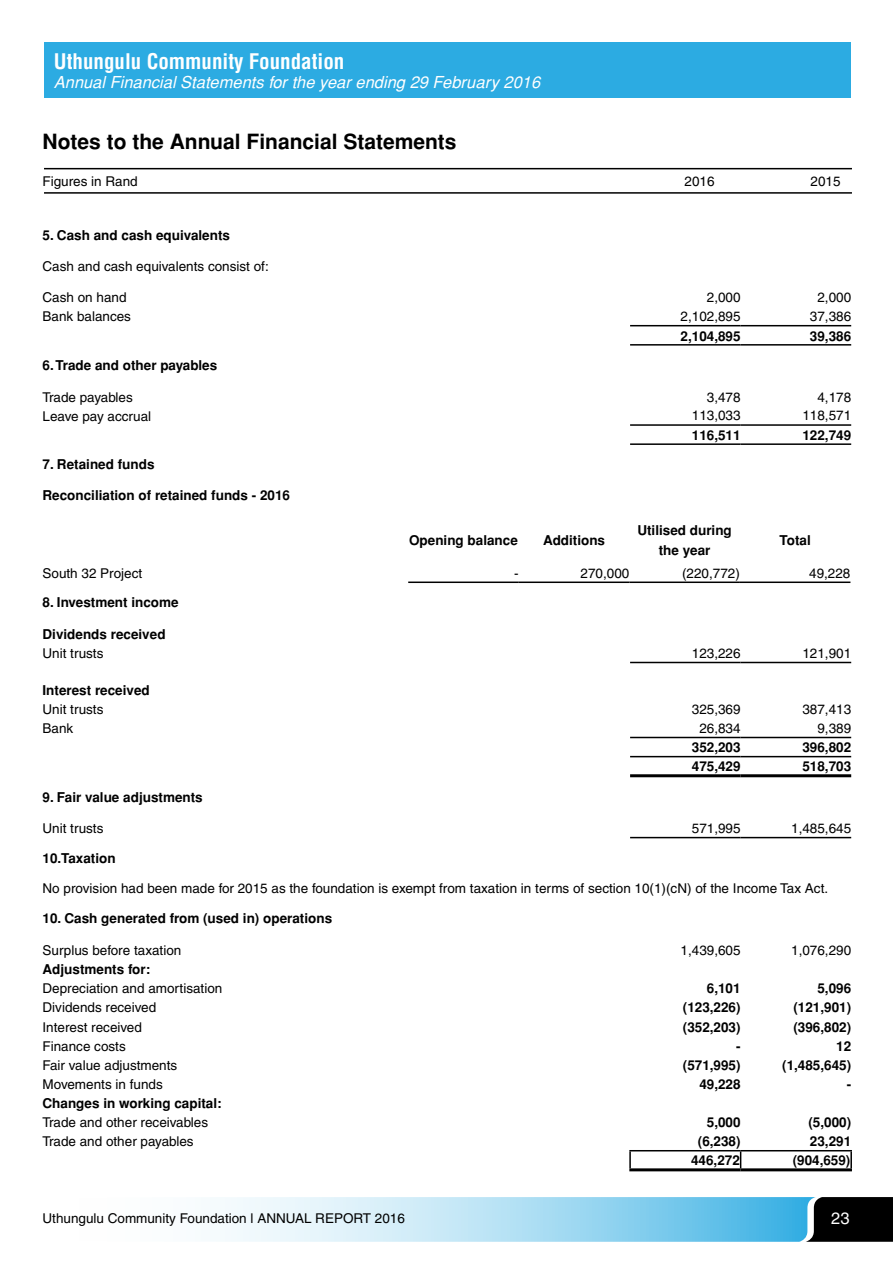
<style>
.page{position:relative;width:893px;height:1263px;background:#fff}
.page>*{position:absolute;margin:0;border:0;box-sizing:border-box;transform-origin:0 0}
.t1{font:700 21px "Helvetica";color:#000}
.t2{font:700 condensed 21px "Helvetica";color:#fff}
.t3{font:italic 16.5px "Helvetica";color:#fff}
.t4{font:16.5px "Helvetica";color:#fff}
.t5{font:13.5px "Helvetica";color:#000}
.t6{font:700 13.5px/19.5px "Helvetica";color:#000;text-align:center}
</style>
<div class="page">
<svg style="left:225px;top:1197px;width:668px;height:45px;background:#95c2d6"></svg>
<div style="left:44px;top:43px;width:806px;height:55px;background:#2cabe2"></div>
<hr style="left:630px;top:325px;width:111px;height:1px;background:#000">
<hr style="left:741px;top:325px;width:110px;height:1px;background:#000">
<hr style="left:630px;top:344px;width:111px;height:2px;background:#000">
<hr style="left:741px;top:344px;width:110px;height:2px;background:#000">
<hr style="left:630px;top:424px;width:111px;height:2px;background:#000">
<hr style="left:741px;top:424px;width:110px;height:2px;background:#000">
<hr style="left:630px;top:443px;width:111px;height:2px;background:#000">
<hr style="left:741px;top:443px;width:110px;height:2px;background:#000">
<hr style="left:408px;top:581px;width:111px;height:2px;background:#000">
<hr style="left:519px;top:581px;width:110px;height:2px;background:#000">
<hr style="left:629px;top:581px;width:111px;height:2px;background:#000">
<hr style="left:740px;top:581px;width:110px;height:2px;background:#000">
<hr style="left:630px;top:662px;width:111px;height:1px;background:#000">
<hr style="left:741px;top:662px;width:110px;height:1px;background:#000">
<hr style="left:630px;top:737px;width:111px;height:1px;background:#000">
<hr style="left:741px;top:737px;width:110px;height:1px;background:#000">
<hr style="left:630px;top:756px;width:111px;height:1px;background:#000">
<hr style="left:741px;top:756px;width:110px;height:1px;background:#000">
<hr style="left:630px;top:774px;width:111px;height:3px;background:#000">
<hr style="left:741px;top:774px;width:110px;height:3px;background:#000">
<hr style="left:630px;top:837px;width:111px;height:1px;background:#000">
<hr style="left:741px;top:837px;width:110px;height:1px;background:#000">
<svg style="left:629px;top:1151px;width:2px;height:17px"></svg>
<svg style="left:740px;top:1151px;width:1px;height:17px"></svg>
<svg style="left:850px;top:1151px;width:2px;height:17px"></svg>
<hr style="left:629px;top:1150px;width:112px;height:1px;background:#000">
<hr style="left:741px;top:1150px;width:111px;height:1px;background:#000">
<hr style="left:629px;top:1168px;width:112px;height:3px;background:#000">
<hr style="left:741px;top:1168px;width:111px;height:3px;background:#000">
<hr style="left:44px;top:168px;width:808px;height:1px;background:#000">
<hr style="left:44px;top:192px;width:808px;height:2px;background:#000">
<h1 class="t2" style="left:54px;top:48px;width:292px">Uthungulu Community Foundation</h1>
<p class="t3" style="left:54px;top:73px;width:488px">Annual Financial Statements for the year ending 29 February 2016</p>
<h1 class="t1" style="left:43px;top:130px;width:416px">Notes to the Annual Financial Statements</h1>
<p class="t5" style="left:43px;top:173px;width:97px">Figures in Rand</p>
<p class="t5" style="left:684px;top:173px;width:32px">2016</p>
<p class="t5" style="left:810px;top:173px;width:32px">2015</p>
<p class="t6" style="left:43px;top:226px;width:189px">5. Cash and cash equivalents</p>
<p class="t5" style="left:43px;top:258px;width:228px">Cash and cash equivalents consist of:</p>
<p class="t5" style="left:43px;top:290px;width:86px">Cash on hand</p>
<p class="t5" style="left:707px;top:290px;width:35px">2,000</p>
<p class="t5" style="left:817px;top:290px;width:35px">2,000</p>
<p class="t5" style="left:43px;top:309px;width:90px">Bank balances</p>
<p class="t5" style="left:681px;top:308px;width:62px">2,102,895</p>
<p class="t5" style="left:810px;top:308px;width:43px">37,386</p>
<p class="t6" style="left:681px;top:326px;width:62px">2,104,895</p>
<p class="t6" style="left:810px;top:326px;width:43px">39,386</p>
<p class="t6" style="left:43px;top:355px;width:176px">6. Trade and other payables</p>
<p class="t5" style="left:43px;top:389px;width:92px">Trade payables</p>
<p class="t5" style="left:707px;top:389px;width:35px">3,478</p>
<p class="t5" style="left:817px;top:389px;width:35px">4,178</p>
<p class="t5" style="left:43px;top:408px;width:110px">Leave pay accrual</p>
<p class="t5" style="left:692px;top:408px;width:50px">113,033</p>
<p class="t5" style="left:802px;top:408px;width:50px">118,571</p>
<p class="t6" style="left:692px;top:425px;width:50px">116,511</p>
<p class="t6" style="left:802px;top:425px;width:50px">122,749</p>
<p class="t6" style="left:43px;top:455px;width:113px">7. Retained funds</p>
<p class="t6" style="left:43px;top:485px;width:249px">Reconciliation of retained funds - 2016</p>
<p class="t6" style="left:409px;top:530px;width:110px">Opening balance</p>
<p class="t6" style="left:543px;top:530px;width:64px">Additions</p>
<p class="t6" style="left:637px;top:521px;width:96px">Utilised during the year</p>
<p class="t6" style="left:780px;top:530px;width:33px">Total</p>
<p class="t5" style="left:43px;top:565px;width:101px">South 32 Project</p>
<p class="t5" style="left:514px;top:565px;width:6px">-</p>
<p class="t5" style="left:581px;top:565px;width:50px">270,000</p>
<p class="t5" style="left:682px;top:565px;width:59px">(220,772)</p>
<p class="t5" style="left:809px;top:565px;width:43px">49,228</p>
<p class="t6" style="left:43px;top:593px;width:138px">8. Investment income</p>
<p class="t6" style="left:43px;top:624px;width:125px">Dividends received</p>
<p class="t5" style="left:43px;top:646px;width:62px">Unit trusts</p>
<p class="t5" style="left:692px;top:645px;width:50px">123,226</p>
<p class="t5" style="left:802px;top:645px;width:50px">121,901</p>
<p class="t6" style="left:43px;top:680px;width:109px">Interest received</p>
<p class="t5" style="left:43px;top:701px;width:62px">Unit trusts</p>
<p class="t5" style="left:692px;top:701px;width:50px">325,369</p>
<p class="t5" style="left:802px;top:701px;width:50px">387,413</p>
<p class="t5" style="left:43px;top:720px;width:32px">Bank</p>
<p class="t5" style="left:699px;top:720px;width:43px">26,834</p>
<p class="t5" style="left:817px;top:720px;width:35px">9,389</p>
<p class="t6" style="left:692px;top:738px;width:50px">352,203</p>
<p class="t6" style="left:802px;top:738px;width:50px">396,802</p>
<p class="t6" style="left:692px;top:756px;width:50px">475,429</p>
<p class="t6" style="left:802px;top:756px;width:50px">518,703</p>
<p class="t6" style="left:43px;top:787px;width:162px">9. Fair value adjustments</p>
<p class="t5" style="left:43px;top:821px;width:62px">Unit trusts</p>
<p class="t5" style="left:692px;top:820px;width:50px">571,995</p>
<p class="t5" style="left:791px;top:820px;width:62px">1,485,645</p>
<p class="t6" style="left:43px;top:848px;width:75px">10.Taxation</p>
<p class="t5" style="left:43px;top:880px;width:787px">No provision had been made for 2015 as the foundation is exempt from taxation in terms of section 10(1)(cN) of the Income Tax Act.</p>
<p class="t6" style="left:43px;top:909px;width:291px">10. Cash generated from (used in) operations</p>
<p class="t5" style="left:43px;top:942px;width:140px">Surplus before taxation</p>
<p class="t5" style="left:681px;top:942px;width:62px">1,439,605</p>
<p class="t5" style="left:791px;top:942px;width:62px">1,076,290</p>
<p class="t6" style="left:43px;top:959px;width:109px">Adjustments for:</p>
<p class="t5" style="left:43px;top:981px;width:181px">Depreciation and amortisation</p>
<p class="t6" style="left:707px;top:979px;width:35px">6,101</p>
<p class="t6" style="left:817px;top:979px;width:35px">5,096</p>
<p class="t5" style="left:43px;top:1000px;width:115px">Dividends received</p>
<p class="t6" style="left:683px;top:998px;width:59px">(123,226)</p>
<p class="t6" style="left:793px;top:998px;width:59px">(121,901)</p>
<p class="t5" style="left:43px;top:1019px;width:101px">Interest received</p>
<p class="t6" style="left:683px;top:1017px;width:59px">(352,203)</p>
<p class="t6" style="left:793px;top:1017px;width:59px">(396,802)</p>
<p class="t5" style="left:43px;top:1038px;width:85px">Finance costs</p>
<p class="t6" style="left:736px;top:1036px;width:6px">-</p>
<p class="t6" style="left:836px;top:1036px;width:17px">12</p>
<p class="t5" style="left:43px;top:1057px;width:136px">Fair value adjustments</p>
<p class="t6" style="left:683px;top:1055px;width:59px">(571,995)</p>
<p class="t6" style="left:782px;top:1055px;width:71px">(1,485,645)</p>
<p class="t5" style="left:43px;top:1076px;width:122px">Movements in funds</p>
<p class="t6" style="left:699px;top:1074px;width:43px">49,228</p>
<p class="t6" style="left:847px;top:1074px;width:6px">-</p>
<p class="t6" style="left:43px;top:1093px;width:181px">Changes in working capital:</p>
<p class="t5" style="left:43px;top:1115px;width:167px">Trade and other receivables</p>
<p class="t6" style="left:707px;top:1113px;width:35px">5,000</p>
<p class="t6" style="left:808px;top:1113px;width:44px">(5,000)</p>
<p class="t5" style="left:43px;top:1134px;width:153px">Trade and other payables</p>
<p class="t6" style="left:698px;top:1131px;width:44px">(6,238)</p>
<p class="t6" style="left:810px;top:1131px;width:43px">23,291</p>
<p class="t6" style="left:691px;top:1150px;width:50px">446,272</p>
<p class="t6" style="left:793px;top:1150px;width:59px">(904,659)</p>
<p class="t5" style="left:43px;top:1210px;width:364px">Uthungulu Community Foundation l ANNUAL REPORT 2016</p>
<p class="t4" style="left:831px;top:1209px;width:20px">23</p>
</div>
